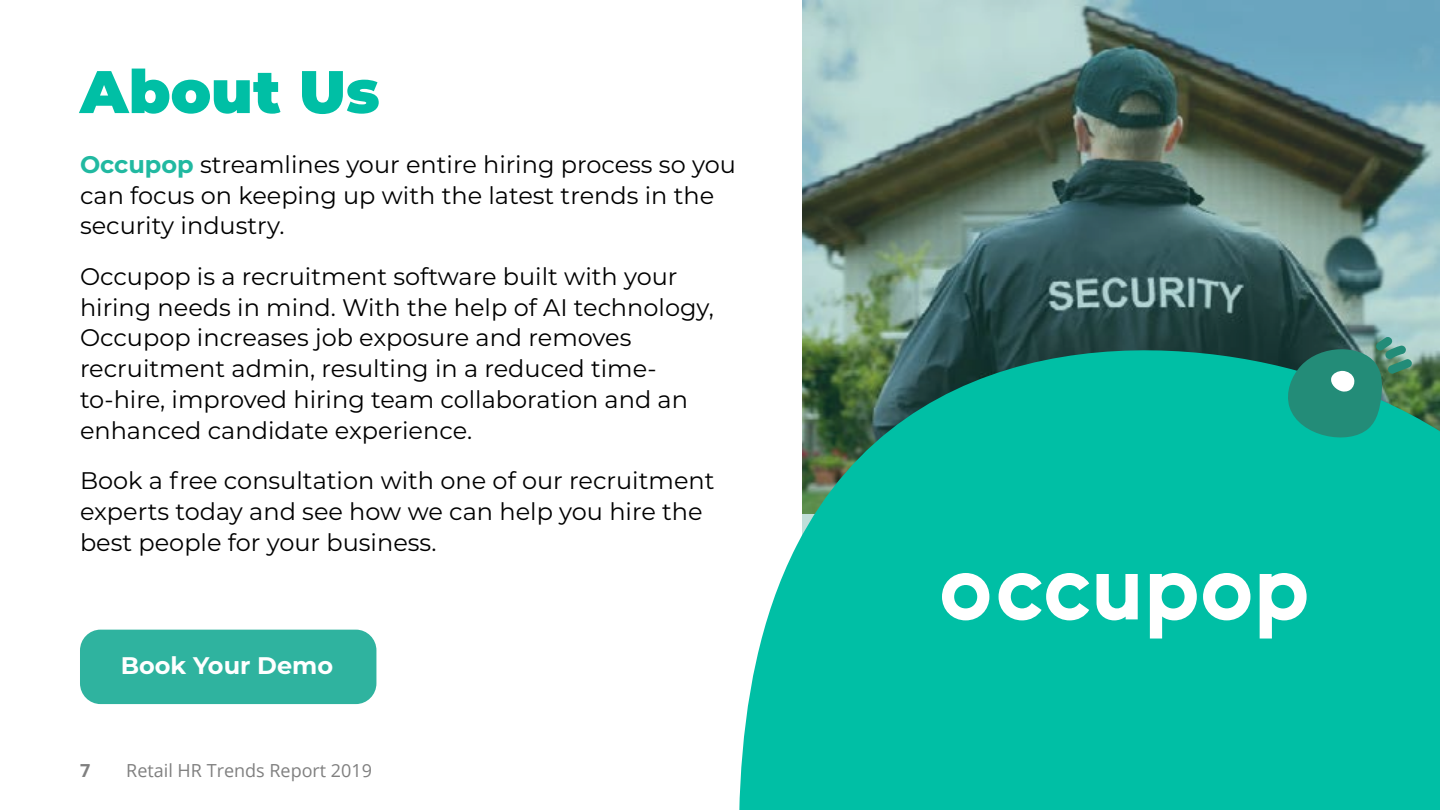
<style>
.page{position:relative;width:1440px;height:810px;background:#fff}
.page>*{position:absolute;margin:0;border:0;box-sizing:border-box;transform-origin:0 0}
.t1{font:900 60px "Montserrat";color:#00bfa5}
.t2{font:24px/30.8px "Montserrat";color:#000}
.t3{font:700 24px "Montserrat";color:#fff}
.t4{font:18px "Open Sans";color:#808080}
.t5{font:700 18px "Open Sans";color:#808080}
.s1{font-weight:700;color:#21b9a1}
</style>
<div class="page">
<svg style="left:802px;top:0;width:638px;height:323px;background:#678583"></svg>
<svg style="left:739px;top:323px;width:701px;height:487px;background:#16b7a0"></svg>
<svg style="left:999px;top:573px;width:90px;height:47px"></svg>
<svg style="left:1097px;top:574px;width:41px;height:46px"></svg>
<svg style="left:1150px;top:573px;width:47px;height:66px"></svg>
<svg style="left:1203px;top:573px;width:47px;height:47px"></svg>
<svg style="left:1260px;top:573px;width:47px;height:66px"></svg>
<svg style="left:942px;top:573px;width:47px;height:47px"></svg>
<svg style="left:1288px;top:337px;width:124px;height:100px;background:#318f7a"></svg>
<div style="left:80px;top:630px;width:296px;height:74px;background:#2fb39f;border-radius:21px"></div>
<h1 class="t1" style="left:80px;top:47px;width:301px">About Us</h1>
<p class="t2" style="left:80px;top:148px;width:657px"><span class="s1">Occupop</span> streamlines your entire hiring process so you can focus on keeping up with the latest trends in the security industry.</p>
<p class="t2" style="left:80px;top:260px;width:635px">Occupop is a recruitment software built with your hiring needs in mind. With the help of AI technology, Occupop increases job exposure and removes recruitment admin, resulting in a reduced time&shy;to-hire, improved hiring team collaboration and an enhanced candidate experience.</p>
<p class="t2" style="left:80px;top:465px;width:636px">Book a free consultation with one of our recruitment experts today and see how we can help you hire the best people for your business.</p>
<p class="t3" style="left:121px;top:649px;width:214px">Book Your Demo</p>
<p class="t5" style="left:80px;top:758px;width:12px">7</p>
<p class="t4" style="left:126px;top:758px;width:247px">Retail HR Trends Report 2019</p>
</div>
